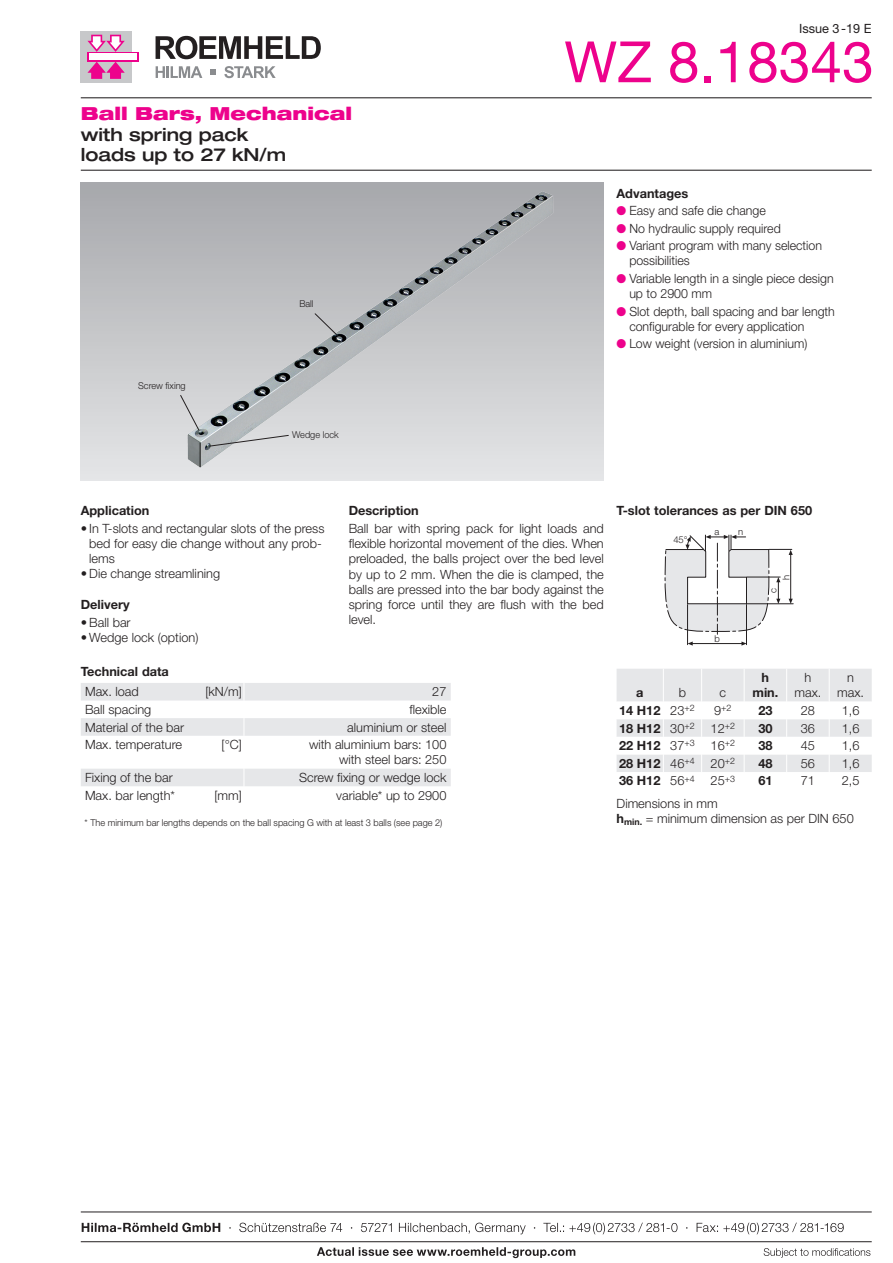
<style>
.page{position:relative;width:893px;height:1263px;background:#fff}
.page>*{position:absolute;margin:0;border:0;box-sizing:border-box;transform-origin:0 0}
.t1{font:57px "Helvetica Neue LT Pro";color:#ed028c}
.t2{font:500 expanded 18px/20.2px "Helvetica Neue LT Pro";color:#231f20}
.t3{font:900 expanded 18px "Helvetica Neue LT Pro";color:#ed028c}
.t4{font:300 12.75px/15.3px "Helvetica Neue LT Pro";color:#231f20}
.t5{font:700 12.75px/15.3px "Helvetica Neue LT Pro";color:#231f20;text-align:center}
.t6{font:12.75px "Helvetica Neue LT Pro";color:#231f20}
.t7{font:300 9.45px "Helvetica Neue LT Pro";color:#231f20}
.t8{font:300 9.45px "Helvetica Neue";color:#231f20}
.t9{font:300 8.85px "Helvetica Neue LT Pro";color:#231f20}
.s1{color:#ed028c}
.s2{font-weight:300}
.s3{font-size:12.75px}
.s4{font-weight:700}
</style>
<div class="page">
<hr style="left:81px;top:170px;width:791px;height:1px;background:#231f20">
<hr style="left:81px;top:97px;width:791px;height:1px;background:#231f20">
<div style="left:81px;top:31px;width:51px;height:52px;background:#c7c8ca"></div>
<svg style="left:87px;top:52px;width:52px;height:9px"></svg>
<div style="left:89px;top:54px;width:48px;height:6px;background:#fff"></div>
<svg style="left:87px;top:35px;width:38px;height:17px"></svg>
<svg style="left:87px;top:62px;width:38px;height:17px"></svg>
<svg style="left:156px;top:36px;width:165px;height:23px"></svg>
<svg style="left:156px;top:66px;width:46px;height:12px"></svg>
<svg style="left:224px;top:66px;width:52px;height:12px"></svg>
<svg style="left:210px;top:69px;width:6px;height:6px"></svg>
<div style="left:81px;top:183px;width:523px;height:297px;background:linear-gradient(to bottom,#a7a8ac,#e4e5e7)"></div>
<img style="left:186px;top:189px;width:370px;height:282px">
<svg style="left:180px;top:394px;width:20px;height:37px"></svg>
<svg style="left:314px;top:313px;width:24px;height:24px"></svg>
<svg style="left:209px;top:435px;width:80px;height:12px"></svg>
<hr style="left:687px;top:604px;width:1px;height:41px;background:#231f20">
<hr style="left:746px;top:604px;width:1px;height:41px;background:#231f20">
<hr style="left:692px;top:643px;width:50px;height:1px;background:#231f20">
<svg style="left:688px;top:641px;width:5px;height:5px"></svg>
<svg style="left:741px;top:641px;width:6px;height:5px"></svg>
<svg style="left:665px;top:535px;width:128px;height:99px"></svg>
<svg style="left:617px;top:669px;width:255px;height:103px"></svg>
<svg style="left:81px;top:683px;width:370px;height:103px"></svg>
<hr style="left:81px;top:1241px;width:791px;height:1px;background:#231f20">
<hr style="left:81px;top:1212px;width:791px;height:1px;background:#231f20">
<svg style="left:82px;top:1222px;width:762px;height:12px"></svg>
<svg style="left:764px;top:1248px;width:106px;height:10px"></svg>
<svg style="left:317px;top:1247px;width:258px;height:11px"></svg>
<p class="t6" style="left:799px;top:20px;width:74px">Issue 3-19 E</p>
<h2 class="t3" style="left:81px;top:102px;width:273px">Ball Bars, Mechanical</h2>
<h2 class="t2" style="left:81px;top:123px;width:207px">with spring pack loads up to 27 kN/m</h2>
<p class="t7" style="left:138px;top:380px;width:49px">Screw fixing</p>
<p class="t7" style="left:299px;top:298px;width:16px">Ball</p>
<p class="t7" style="left:292px;top:429px;width:48px">Wedge lock</p>
<h1 class="t1" style="left:564px;top:27px;width:311px">WZ 8.18343</h1>
<p class="t5" style="left:617px;top:185px;width:73px">Advantages</p>
<p class="t4" style="left:617px;top:203px;width:151px"><span class="s1">●</span> Easy and safe die change</p>
<p class="t4" style="left:617px;top:220px;width:166px"><span class="s1">●</span> No hydraulic supply required</p>
<p class="t4" style="left:629px;top:238px;width:194px;text-indent:-13px"><span class="s1">●</span> Variant program with many selection possibilities</p>
<p class="t4" style="left:629px;top:270px;width:206px;text-indent:-13px"><span class="s1">●</span> Variable length in a single piece design up to 2900 mm</p>
<p class="t4" style="left:629px;top:303px;width:207px;text-indent:-13px"><span class="s1">●</span> Slot depth, ball spacing and bar length configurable for every application</p>
<p class="t4" style="left:617px;top:336px;width:192px"><span class="s1">●</span> Low weight (version in aluminium)</p>
<p class="t5" style="left:81px;top:503px;width:70px">Application</p>
<p class="t4" style="left:89px;top:520px;width:237px;text-indent:-9px">• In T-slots and rectangular slots of the press bed for easy die change without any prob&shy;lems</p>
<p class="t4" style="left:81px;top:566px;width:141px">• Die change streamlining</p>
<p class="t5" style="left:81px;top:597px;width:50px">Delivery</p>
<p class="t4" style="left:81px;top:614px;width:51px">• Ball bar</p>
<p class="t4" style="left:81px;top:629px;width:119px">• Wedge lock (option)</p>
<p class="t5" style="left:81px;top:663px;width:90px">Technical data</p>
<p class="t5" style="left:349px;top:503px;width:72px">Description</p>
<p class="t4" style="left:349px;top:520px;width:257px;text-align:justify">Ball bar with spring pack for light loads and flexible horizontal movement of the dies. When preloaded, the balls project over the bed level by up to 2 mm. When the die is clamped, the balls are pressed into the bar body against the spring force until they are flush with the bed level.</p>
<p class="t4" style="left:85px;top:684px;width:55px">Max. load</p>
<p class="t4" style="left:205px;top:684px;width:38px">[kN/m]</p>
<p class="t4" style="left:432px;top:684px;width:16px">27</p>
<p class="t4" style="left:85px;top:701px;width:68px">Ball spacing</p>
<p class="t4" style="left:409px;top:701px;width:39px">flexible</p>
<p class="t4" style="left:85px;top:719px;width:101px">Material of the bar</p>
<p class="t4" style="left:347px;top:719px;width:101px">aluminium or steel</p>
<p class="t4" style="left:85px;top:737px;width:99px">Max. temperature</p>
<p class="t4" style="left:222px;top:737px;width:22px">[°C]</p>
<p class="t4" style="left:309px;top:737px;width:139px;text-align:right">with aluminium bars: 100 with steel bars: 250</p>
<p class="t4" style="left:85px;top:769px;width:89px">Fixing of the bar</p>
<p class="t4" style="left:299px;top:769px;width:149px">Screw fixing or wedge lock</p>
<p class="t4" style="left:85px;top:787px;width:91px">Max. bar length*</p>
<p class="t4" style="left:214px;top:787px;width:29px">[mm]</p>
<p class="t4" style="left:336px;top:787px;width:112px">variable* up to 2900</p>
<p class="t7" style="left:85px;top:817px;width:359px">* The minimum bar lengths depends on the ball spacing G with at least 3 balls (see page 2)</p>
<p class="t5" style="left:617px;top:503px;width:197px">T-slot tolerances as per DIN 650</p>
<p class="t8" style="left:673px;top:534px;width:16px">45°</p>
<p class="t8" style="left:714px;top:526px;width:6px">a</p>
<p class="t8" style="left:738px;top:526px;width:7px">n</p>
<p class="t8" style="left:780px;top:580px;width:7px;rotate:-90deg">h</p>
<p class="t8" style="left:767px;top:593px;width:6px;rotate:-90deg">c</p>
<p class="t8" style="left:714px;top:633px;width:7px">b</p>
<p class="t5" style="left:636px;top:685px;width:9px">a</p>
<p class="t4" style="left:679px;top:685px;width:9px">b</p>
<p class="t4" style="left:720px;top:685px;width:8px">c</p>
<p class="t5" style="left:752px;top:670px;width:27px">h min.</p>
<p class="t4" style="left:794px;top:670px;width:28px;text-align:center">h max.</p>
<p class="t4" style="left:837px;top:670px;width:28px;text-align:center">n max.</p>
<p class="t5" style="left:619px;top:702px;width:77px">14 H12 <span class="s2">23</span><sup>+2</sup></p>
<p class="t9" style="left:714px;top:703px;width:19px"><span class="s3">9</span>+2</p>
<p class="t5" style="left:758px;top:702px;width:16px">23</p>
<p class="t4" style="left:801px;top:702px;width:16px">28</p>
<p class="t4" style="left:842px;top:702px;width:19px">1,6</p>
<p class="t5" style="left:619px;top:720px;width:118px">18 H12 <span class="s2">30</span><sup>+2</sup> <span class="s2">12</span><sup>+2</sup></p>
<p class="t5" style="left:758px;top:720px;width:16px">30</p>
<p class="t4" style="left:801px;top:720px;width:16px">36</p>
<p class="t4" style="left:842px;top:720px;width:19px">1,6</p>
<p class="t5" style="left:619px;top:738px;width:118px">22 H12 <span class="s2">37</span><sup>+3</sup> <span class="s2">16</span><sup>+2</sup></p>
<p class="t5" style="left:758px;top:738px;width:16px">38</p>
<p class="t4" style="left:801px;top:738px;width:16px">45</p>
<p class="t4" style="left:842px;top:738px;width:19px">1,6</p>
<p class="t5" style="left:619px;top:755px;width:118px">28 H12 <span class="s2">46</span><sup>+4</sup> <span class="s2">20</span><sup>+2</sup></p>
<p class="t5" style="left:758px;top:755px;width:16px">48</p>
<p class="t4" style="left:801px;top:755px;width:16px">56</p>
<p class="t4" style="left:842px;top:755px;width:19px">1,6</p>
<p class="t5" style="left:619px;top:773px;width:118px">36 H12 <span class="s2">56</span><sup>+4</sup> <span class="s2">25</span><sup>+3</sup></p>
<p class="t5" style="left:758px;top:773px;width:16px">61</p>
<p class="t4" style="left:801px;top:773px;width:16px">71</p>
<p class="t4" style="left:842px;top:773px;width:19px">2,5</p>
<p class="t4" style="left:617px;top:795px;width:239px">Dimensions in mm<br><span class="s4">h</span><sub>min.</sub> = minimum dimension as per DIN 650</p>
</div>
